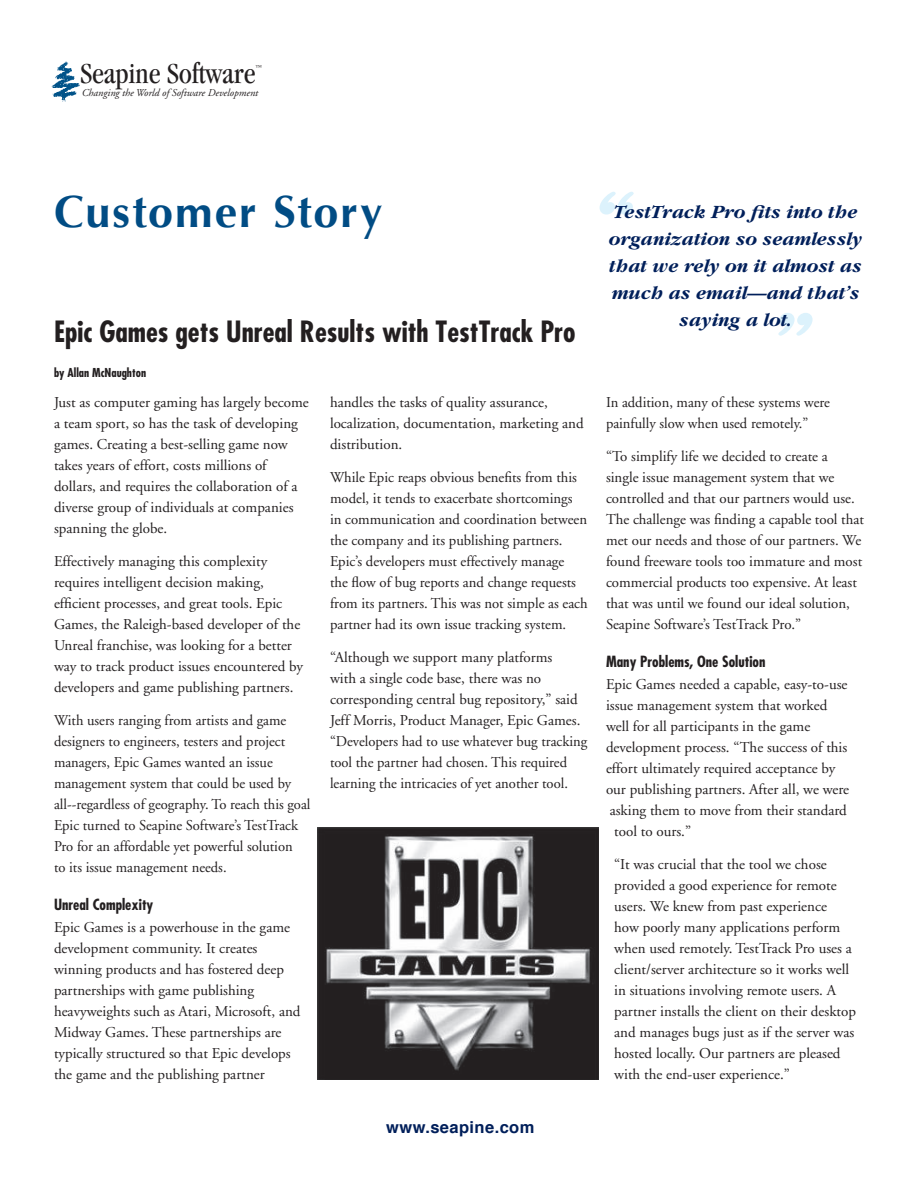
<style>
.page{position:relative;width:918px;height:1188px;background:#fff}
.page>*{position:absolute;margin:0;border:0;box-sizing:border-box;transform-origin:0 0}
.t1{font:italic 900 72px "Garamond";color:#dcf2fc}
.t2{font:700 45px "Optima";letter-spacing:.035em;color:#014c84}
.t3{font:condensed 30px "Garamond";color:#231f20}
.t4{font:700 condensed 28.5px "Futura";color:#231f20}
.t5{font:italic 700 19.5px/27px "Garamond";color:#001f5a;text-align:center}
.t6{font:700 16.5px "Helvetica";letter-spacing:.025em;color:#001f5a}
.t7{font:15px/21px "Adobe Garamond";color:#231f20}
.t8{font:700 condensed 15px "Futura";color:#231f20}
.t9{font:700 condensed 12px "Futura";color:#231f20}
.t10{font:italic 10.5px "Adobe Garamond";color:#231f20}
.t11{font:6px "Adobe Garamond";color:#231f20}
</style>
<div class="page">
<svg style="left:52px;top:62px;width:28px;height:40px"></svg>
<img style="left:318px;top:827px;width:281px;height:253px">
<h3 class="t3" style="left:80px;top:56px;width:176px">Seapine Software</h3>
<p class="t11" style="left:255px;top:64px;width:8px">™</p>
<p class="t10" style="left:82px;top:87px;width:178px">Changing the World of Software Development</p>
<h2 class="t2" style="left:54px;top:186px;width:330px">Customer Story</h2>
<h3 class="t4" style="left:54px;top:314px;width:523px">Epic Games gets Unreal Results with TestTrack Pro</h3>
<p class="t9" style="left:54px;top:365px;width:94px">by Allan McNaughton</p>
<p class="t7" style="left:54px;top:392px;width:256px">Just as computer gaming has largely become a team sport, so has the task of developing games. Creating a best-selling game now takes years of effort, costs millions of dollars, and requires the collaboration of a diverse group of individuals at companies spanning the globe.</p>
<p class="t7" style="left:54px;top:551px;width:251px">Effectively managing this complexity requires intelligent decision making, efficient processes, and great tools. Epic Games, the Raleigh-based developer of the Unreal franchise, was looking for a better way to track product issues encountered by developers and game publishing partners.</p>
<p class="t7" style="left:54px;top:710px;width:258px">With users ranging from artists and game designers to engineers, testers and project managers, Epic Games wanted an issue management system that could be used by all--regardless of geography. To reach this goal Epic turned to Seapine Software’s TestTrack Pro for an affordable yet powerful solution<br>to its issue management needs.</p>
<p class="t8" style="left:54px;top:896px;width:101px">Unreal Complexity</p>
<p class="t7" style="left:54px;top:918px;width:248px">Epic Games is a powerhouse in the game development community. It creates winning products and has fostered deep partnerships with game publishing heavyweights such as Atari, Microsoft, and Midway Games. These partnerships are typically structured so that Epic develops the game and the publishing partner</p>
<p class="t7" style="left:330px;top:392px;width:255px">handles the tasks of quality assurance, localization, documentation, marketing and distribution.</p>
<p class="t7" style="left:330px;top:467px;width:259px">While Epic reaps obvious benefits from this model, it tends to exacerbate shortcomings in communication and coordination between the company and its publishing partners.<br>Epic’s developers must effectively manage<br>the flow of bug reports and change requests from its partners. This was not simple as each partner had its own issue tracking system.</p>
<p class="t7" style="left:330px;top:647px;width:259px">“Although we support many platforms<br>with a single code base, there was no corresponding central bug repository,” said Jeff Morris, Product Manager, Epic Games. “Developers had to use whatever bug tracking tool the partner had chosen. This required learning the intricacies of yet another tool.</p>
<h1 class="t1" style="left:592px;top:176px;width:42px">“</h1>
<h3 class="t5" style="left:608px;top:199px;width:255px">TestTrack Pro fits into the organization so seamlessly that we rely on it almost as much as email—and that’s saying a lot.</h3>
<h1 class="t1" style="left:770px;top:297px;width:42px">”</h1>
<p class="t7" style="left:606px;top:392px;width:225px">In addition, many of these systems were painfully slow when used remotely.”</p>
<p class="t7" style="left:606px;top:446px;width:260px">“To simplify life we decided to create a single issue management system that we controlled and that our partners would use.<br>The challenge was finding a capable tool that met our needs and those of our partners. We found freeware tools too immature and most commercial products too expensive. At least that was until we found our ideal solution, Seapine Software’s TestTrack Pro.”</p>
<p class="t8" style="left:606px;top:653px;width:161px">Many Problems, One Solution</p>
<p class="t7" style="left:606px;top:675px;width:243px">Epic Games needed a capable, easy-to-use</p>
<p class="t7" style="left:606px;top:696px;width:223px">issue management system that worked</p>
<p class="t7" style="left:606px;top:717px;width:206px">well for all participants in the game</p>
<p class="t7" style="left:606px;top:738px;width:243px">development process. “The success of this</p>
<p class="t7" style="left:606px;top:759px;width:231px">effort ultimately required acceptance by</p>
<p class="t7" style="left:606px;top:780px;width:245px">our publishing partners. After all, we were</p>
<p class="t7" style="left:610px;top:801px;width:239px">asking them to move from their standard</p>
<p class="t7" style="left:614px;top:822px;width:78px">tool to ours.”</p>
<p class="t7" style="left:614px;top:855px;width:243px">“It was crucial that the tool we chose provided a good experience for remote users. We knew from past experience<br>how poorly many applications perform when used remotely. TestTrack Pro uses a client/server architecture so it works well in situations involving remote users. A partner installs the client on their desktop and manages bugs just as if the server was hosted locally. Our partners are pleased with the end-user experience.”</p>
<p class="t6" style="left:386px;top:1116px;width:150px">www.seapine.com</p>
</div>
